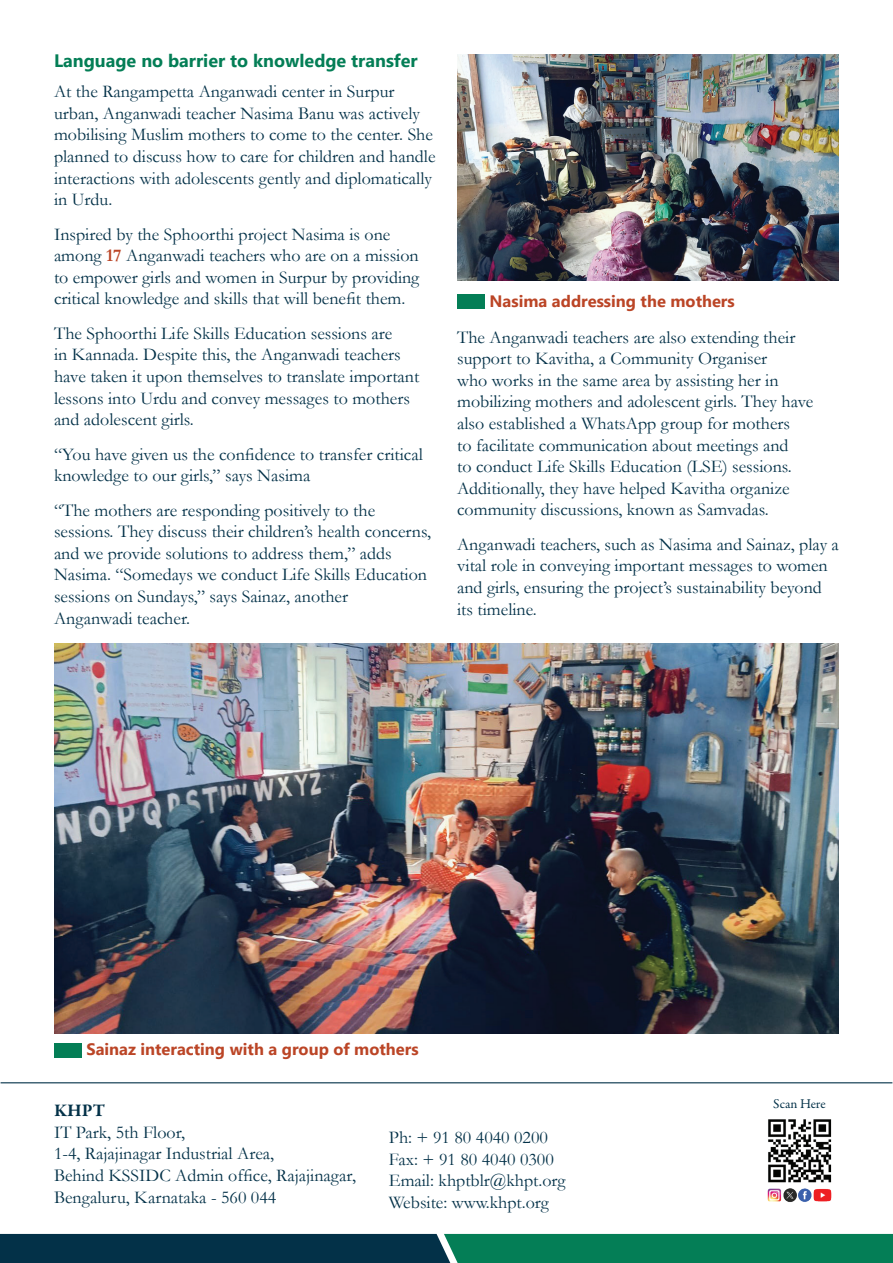
<style>
.page{position:relative;width:893px;height:1263px;background:#fff}
.page>*{position:absolute;margin:0;border:0;box-sizing:border-box;transform-origin:0 0}
.t1{font:18px/21.6px "Garamond";color:#033148}
.t2{font:700 18px "Segoe UI";color:#047e56}
.t3{font:700 18px "Garamond Premr Pro";color:#033148}
.t4{font:700 16.5px "Segoe UI";color:#bb4526}
.t5{font:13.5px "Garamond Premr Pro";letter-spacing:-.005em;color:#033148}
.s1{font-weight:700;color:#bb4526}
</style>
<div class="page">
<svg style="left:0;top:1234px;width:893px;height:29px;background:#055850"></svg>
<img style="left:457px;top:54px;width:382px;height:227px">
<div style="left:457px;top:294px;width:27px;height:15px;background:#047e56"></div>
<img style="left:767px;top:1119px;width:65px;height:83px">
<hr style="left:1px;top:1082px;width:891px;height:1px;background:#033148">
<img style="left:54px;top:643px;width:785px;height:390px">
<div style="left:54px;top:1043px;width:27px;height:14px;background:#047e56"></div>
<p class="t2" style="left:54px;top:44px;width:365px">Language no barrier to knowledge transfer</p>
<p class="t1" style="left:54px;top:80px;width:383px">At the Rangampetta Anganwadi center in Surpur urban, Anganwadi teacher Nasima Banu was actively mobilising Muslim mothers to come to the center. She planned to discuss how to care for children and handle interactions with adolescents gently and diplomatically in Urdu.</p>
<p class="t1" style="left:54px;top:223px;width:367px">Inspired by the Sphoorthi project Nasima is one among <span class="s1">17</span> Anganwadi teachers who are on a mission to empower girls and women in Surpur by providing critical knowledge and skills that will benefit them.</p>
<p class="t1" style="left:54px;top:322px;width:367px">The Sphoorthi Life Skills Education sessions are<br>in Kannada. Despite this, the Anganwadi teachers have taken it upon themselves to translate important lessons into Urdu and convey messages to mothers and adolescent girls.</p>
<p class="t1" style="left:54px;top:443px;width:370px">“You have given us the confidence to transfer critical knowledge to our girls,” says Nasima</p>
<p class="t1" style="left:54px;top:499px;width:379px">“The mothers are responding positively to the sessions. They discuss their children’s health concerns, and we provide solutions to address them,” adds Nasima. “Somedays we conduct Life Skills Education sessions on Sundays,” says Sainaz, another Anganwadi teacher.</p>
<p class="t4" style="left:490px;top:285px;width:247px">Nasima addressing the mothers</p>
<p class="t1" style="left:457px;top:326px;width:358px">The Anganwadi teachers are also extending their support to Kavitha, a Community Organiser<br>who works in the same area by assisting her in mobilizing mothers and adolescent girls. They have also established a WhatsApp group for mothers<br>to facilitate communication about meetings and<br>to conduct Life Skills Education (LSE) sessions.<br>Additionally, they have helped Kavitha organize community discussions, known as Samvadas.</p>
<p class="t1" style="left:457px;top:533px;width:383px">Anganwadi teachers, such as Nasima and Sainaz, play a vital role in conveying important messages to women and girls, ensuring the project’s sustainability beyond its timeline.</p>
<p class="t4" style="left:86px;top:1033px;width:334px">Sainaz interacting with a group of mothers</p>
<p class="t3" style="left:54px;top:1099px;width:53px">KHPT</p>
<p class="t1" style="left:54px;top:1121px;width:304px">IT Park, 5th Floor,<br>1-4, Rajajinagar Industrial Area,<br>Behind KSSIDC Admin office, Rajajinagar,<br>Bengaluru, Karnataka - 560 044</p>
<p class="t1" style="left:389px;top:1126px;width:178px">Ph: + 91 80 4040 0200<br>Fax: + 91 80 4040 0300<br>Email: khptblr@khpt.org<br>Website: www.khpt.org</p>
<p class="t5" style="left:773px;top:1095px;width:54px">Scan Here</p>
</div>
